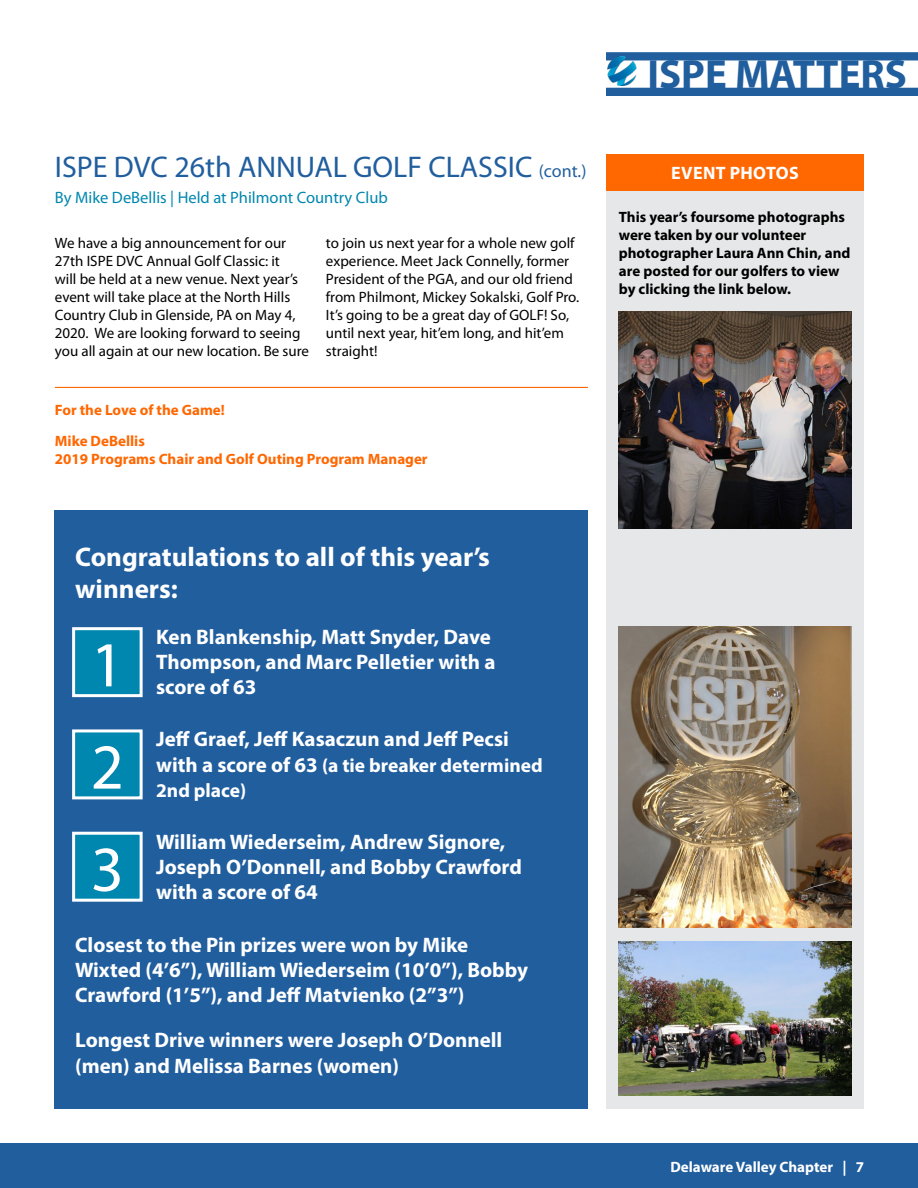
<style>
.page{position:relative;width:918px;height:1188px;background:#fff}
.page>*{position:absolute;margin:0;border:0;box-sizing:border-box;transform-origin:0 0}
.t1{font:64.5px "Myriad Pro";color:#fff}
.t2{font:700 40.95px "Myriad Pro";color:#215e9e}
.t3{font:30px "Myriad Pro";color:#215e9e}
.t4{font:700 27px/32.4px "Myriad Pro";color:#fff}
.t5{font:700 21px/25.2px "Myriad Pro";color:#fff}
.t6{font:700 19.5px/25.2px "Myriad Pro";color:#fff}
.t7{font:700 18px "Myriad Pro";letter-spacing:.02em;color:#fff}
.t8{font:16.5px "Myriad Pro";color:#0087af}
.t9{font:15px/18px "Myriad Pro";color:#000}
.t10{font:700 15px/18px "Myriad Pro";color:#000}
.t11{font:700 15px/31.5px "Myriad Pro";color:#ff6701}
.t12{font:700 15px "Myriad Pro";color:#fff}
.s1{font-size:18px}
.s2{font-size:21px}
</style>
<div class="page">
<div style="left:0;top:1143px;width:918px;height:45px;background:#215e9e"></div>
<div style="left:606px;top:154px;width:258px;height:955px;background:#e6e7e8"></div>
<div style="left:606px;top:154px;width:258px;height:37px;background:#ff6701"></div>
<div style="left:606px;top:52px;width:312px;height:8px;background:#215e9e"></div>
<div style="left:606px;top:88px;width:312px;height:8px;background:#215e9e"></div>
<img style="left:607px;top:56px;width:31px;height:29px">
<div style="left:55px;top:510px;width:533px;height:598px;background:#215e9e"></div>
<hr style="left:55px;top:387px;width:533px;height:1px;background:#ff6701">
<div style="left:74px;top:833px;width:67px;height:67px;background:#0087af"></div>
<div style="left:72px;top:832px;width:71px;height:70px;border:3px solid #fff"></div>
<div style="left:74px;top:731px;width:67px;height:67px;background:#0087af"></div>
<div style="left:72px;top:729px;width:71px;height:70px;border:3px solid #fff"></div>
<div style="left:74px;top:629px;width:67px;height:67px;background:#0087af"></div>
<div style="left:72px;top:627px;width:71px;height:70px;border:3px solid #fff"></div>
<img style="left:619px;top:312px;width:232px;height:217px">
<img style="left:619px;top:627px;width:232px;height:301px">
<img style="left:619px;top:942px;width:232px;height:153px">
<h3 class="t3" style="left:55px;top:148px;width:533px">ISPE DVC 26th ANNUAL GOLF CLASSIC <span class="s1">(cont.)</span></h3>
<p class="t8" style="left:55px;top:188px;width:334px">By Mike DeBellis | Held at Philmont Country Club</p>
<p class="t9" style="left:55px;top:234px;width:256px">We have a big announcement for our 27th ISPE DVC Annual Golf Classic: it<br>will be held at a new venue. Next year’s event will take place at the North Hills Country Club in Glenside, PA on May 4, 2020. We are looking forward to seeing you all again at our new location. Be sure</p>
<p class="t9" style="left:326px;top:234px;width:255px">to join us next year for a whole new golf experience. Meet Jack Connelly, former President of the PGA, and our old friend from Philmont, Mickey Sokalski, Golf Pro.<br>It’s going to be a great day of GOLF! So, until next year, hit’em long, and hit’em straight!</p>
<p class="t11" style="left:55px;top:394px;width:172px">For the Love of the Game!<br>Mike DeBellis</p>
<p class="t11" style="left:55px;top:443px;width:374px">2019 Programs Chair and Golf Outing Program Manager</p>
<h3 class="t4" style="left:75px;top:540px;width:416px">Congratulations to all of this year’s winners:</h3>
<h3 class="t5" style="left:156px;top:623px;width:341px">Ken Blankenship, Matt Snyder, Dave<br>Thompson, and Marc Pelletier with a score of 63</h3>
<h3 class="t5" style="left:156px;top:726px;width:354px">Jeff Graef, Jeff Kasaczun and Jeff Pecsi</h3>
<h3 class="t6" style="left:156px;top:752px;width:388px"><span class="s2">with a score of 63</span> (a tie breaker determined<br>2nd place)</h3>
<h3 class="t5" style="left:156px;top:829px;width:367px">William Wiederseim, Andrew Signore,<br>Joseph O’Donnell, and Bobby Crawford with a score of 64</h3>
<h3 class="t5" style="left:75px;top:931px;width:455px">Closest to the Pin prizes were won by Mike<br>Wixted (4’6”), William Wiederseim (10’0”), Bobby<br>Crawford (1’5”), and Jeff Matvienko (2”3”)</h3>
<h3 class="t5" style="left:75px;top:1027px;width:429px">Longest Drive winners were Joseph O’Donnell (men) and Melissa Barnes (women)</h3>
<h1 class="t1" style="left:91px;top:625px;width:35px">1</h1>
<h1 class="t1" style="left:91px;top:727px;width:35px">2</h1>
<h1 class="t1" style="left:91px;top:829px;width:35px">3</h1>
<h2 class="t2" style="left:648px;top:47px;width:261px">ISPE MATTERS</h2>
<p class="t7" style="left:671px;top:161px;width:129px">EVENT PHOTOS</p>
<p class="t10" style="left:619px;top:207px;width:233px">This year’s foursome photographs were taken by our volunteer photographer Laura Ann Chin, and are posted for our golfers to view by clicking the link below.</p>
<p class="t12" style="left:670px;top:1157px;width:195px">Delaware Valley Chapter | 7</p>
</div>
